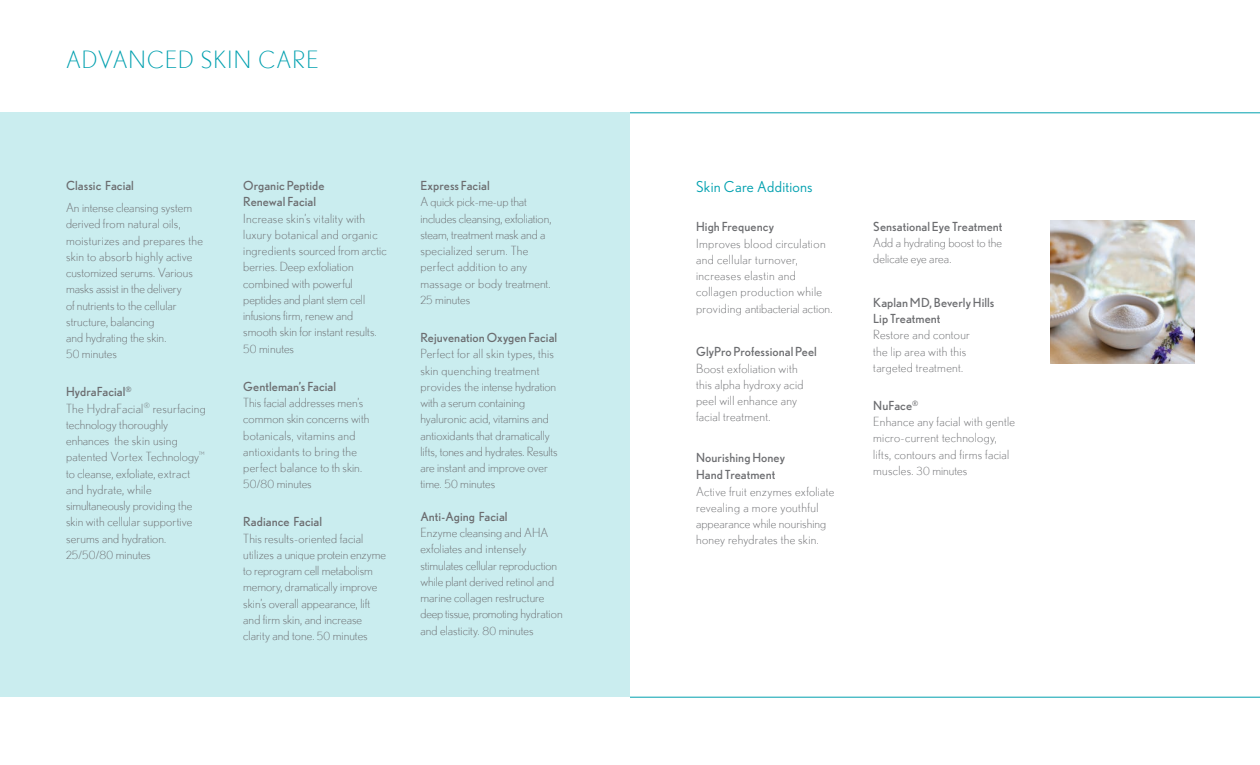
<style>
.page{position:relative;width:1260px;height:765px;background:#fff}
.page>*{position:absolute;margin:0;border:0;box-sizing:border-box;transform-origin:0 0}
.Headers{font:300 23.75px "Nobel";letter-spacing:.04em;color:#00a0af}
.Subheaders{font:15px "Nobel";letter-spacing:.015em;color:#00a0af}
.Subheaders-2{font:300 12.5px/16.2px "Nobel";letter-spacing:.005em;color:#6c6d70}
.Subheaders-3{font:12.5px/16.2px "Nobel";letter-spacing:.005em;color:#6c6d70}
.Bodycopy{font:300 12.5px/16.2px "Nobel";letter-spacing:.02em;color:#6c6d70}
.Subheaders-4{font:300 12.5px/16.2px "Nobel";letter-spacing:.03em;color:#6c6d70}
.t1{font:300 11.25px "Nobel";color:#6c6d70}
.s1{font-size:11.25px}
.s2{font-size:12.5px}
</style>
<div class="page">
<div style="left:0;top:112px;width:630px;height:586px;background:#caedef"></div>
<img style="left:1051px;top:220px;width:143px;height:144px">
<hr style="left:630px;top:112px;width:630px;height:1px;background:#00a0af">
<hr style="left:630px;top:697px;width:630px;height:1px;background:#00a0af">
<p class="Headers" style="left:66px;top:46px;width:254px">ADVANCED SKIN CARE</p>
<p class="Subheaders-3" style="left:66px;top:177px;width:69px">Classic Facial</p>
<p class="Subheaders-2" style="left:66px;top:199px;width:138px">An intense cleansing system derived from natural oils, moisturizes and prepares the skin to absorb highly active customized serums. Various masks assist in the delivery<br>of nutrients to the cellular structure, balancing<br>and hydrating the skin.<br><span class="s1">50</span> minutes</p>
<p class="Subheaders-3" style="left:66px;top:384px;width:67px">HydraFacial<sup>®</sup></p>
<p class="Subheaders-2" style="left:66px;top:400px;width:141px">The HydraFacial<sup>®</sup> resurfacing technology thoroughly enhances the skin using patented Vortex Technology<sup>™ </sup>to cleanse, exfoliate, extract and hydrate, while simultaneously providing the skin with cellular supportive serums and hydration.</p>
<p class="t1" style="left:66px;top:548px;width:86px">25/50/80 <span class="s2">minutes</span></p>
<p class="Subheaders-3" style="left:243px;top:177px;width:83px">Organic Peptide<br>Renewal Facial</p>
<p class="Subheaders-2" style="left:243px;top:210px;width:145px">Increase skin’s vitality with luxury botanical and organic ingredients sourced from arctic berries. Deep exfoliation combined with powerful peptides and plant stem cell infusions firm, renew and smooth skin for instant results.<br><span class="s1">50</span> minutes</p>
<p class="Subheaders-3" style="left:243px;top:378px;width:94px">Gentleman’s Facial</p>
<p class="Subheaders-2" style="left:243px;top:394px;width:128px">This facial addresses men’s common skin concerns with botanicals, vitamins and antioxidants to bring the perfect balance to th skin.<br><span class="s1">50/80</span> minutes</p>
<p class="Subheaders-3" style="left:243px;top:514px;width:80px">Radiance Facial</p>
<p class="Subheaders-2" style="left:243px;top:530px;width:144px">This results-oriented facial utilizes a unique protein enzyme to reprogram cell metabolism memory, dramatically improve skin’s overall appearance, lift and firm skin, and increase clarity and tone. <span class="s1">50</span> minutes</p>
<p class="Subheaders-3" style="left:420px;top:177px;width:71px">Express Facial</p>
<p class="Subheaders-2" style="left:420px;top:194px;width:132px">A quick pick-me-up that includes cleansing, exfoliation, steam, treatment mask and a specialized serum. The perfect addition to any massage or body treatment.<br><span class="s1">25</span> minutes</p>
<p class="Subheaders-3" style="left:420px;top:329px;width:138px">Rejuvenation Oxygen Facial</p>
<p class="Subheaders-2" style="left:420px;top:346px;width:139px">Perfect for all skin types, this skin quenching treatment provides the intense hydration with a serum containing hyaluronic acid, vitamins and antioxidants that dramatically lifts, tones and hydrates. Results are instant and improve over time. <span class="s1">50</span> minutes</p>
<p class="Subheaders-3" style="left:420px;top:508px;width:89px">Anti-Aging Facial</p>
<p class="Subheaders-2" style="left:420px;top:524px;width:144px">Enzyme cleansing and AHA exfoliates and intensely stimulates cellular reproduction while plant derived retinol and marine collagen restructure deep tissue, promoting hydration and elasticity. <span class="s1">80</span> minutes</p>
<p class="Subheaders" style="left:696px;top:178px;width:118px">Skin Care Additions</p>
<p class="Subheaders-3" style="left:696px;top:219px;width:79px">High Frequency</p>
<p class="Subheaders-4" style="left:696px;top:235px;width:138px">Improves blood circulation and cellular turnover, increases elastin and collagen production while providing antibacterial action.</p>
<p class="Subheaders-3" style="left:696px;top:344px;width:122px">GlyPro Professional Peel</p>
<p class="Bodycopy" style="left:696px;top:360px;width:109px">Boost exfoliation with this alpha hydroxy acid peel will enhance any facial treatment.</p>
<p class="Subheaders-3" style="left:696px;top:449px;width:90px;line-height:17.5px">Nourishing Honey<br>Hand Treatment</p>
<p class="Subheaders-2" style="left:696px;top:483px;width:140px">Active fruit enzymes exfoliate revealing a more youthful appearance while nourishing honey rehydrates the skin.</p>
<p class="Subheaders-3" style="left:873px;top:218px;width:131px">Sensational Eye Treatment</p>
<p class="Subheaders-2" style="left:873px;top:234px;width:130px">Add a hydrating boost to the delicate eye area.</p>
<p class="Subheaders-3" style="left:873px;top:294px;width:123px">Kaplan MD, Beverly Hills<br>Lip Treatment</p>
<p class="Bodycopy" style="left:873px;top:327px;width:98px">Restore and contour the lip area with this targeted treatment.</p>
<p class="Subheaders-3" style="left:873px;top:397px;width:47px">NuFace<sup>®</sup></p>
<p class="Subheaders-2" style="left:873px;top:414px;width:143px">Enhance any facial with gentle micro-current technology, lifts, contours and firms facial muscles. <span class="s1">30</span> minutes</p>
</div>
